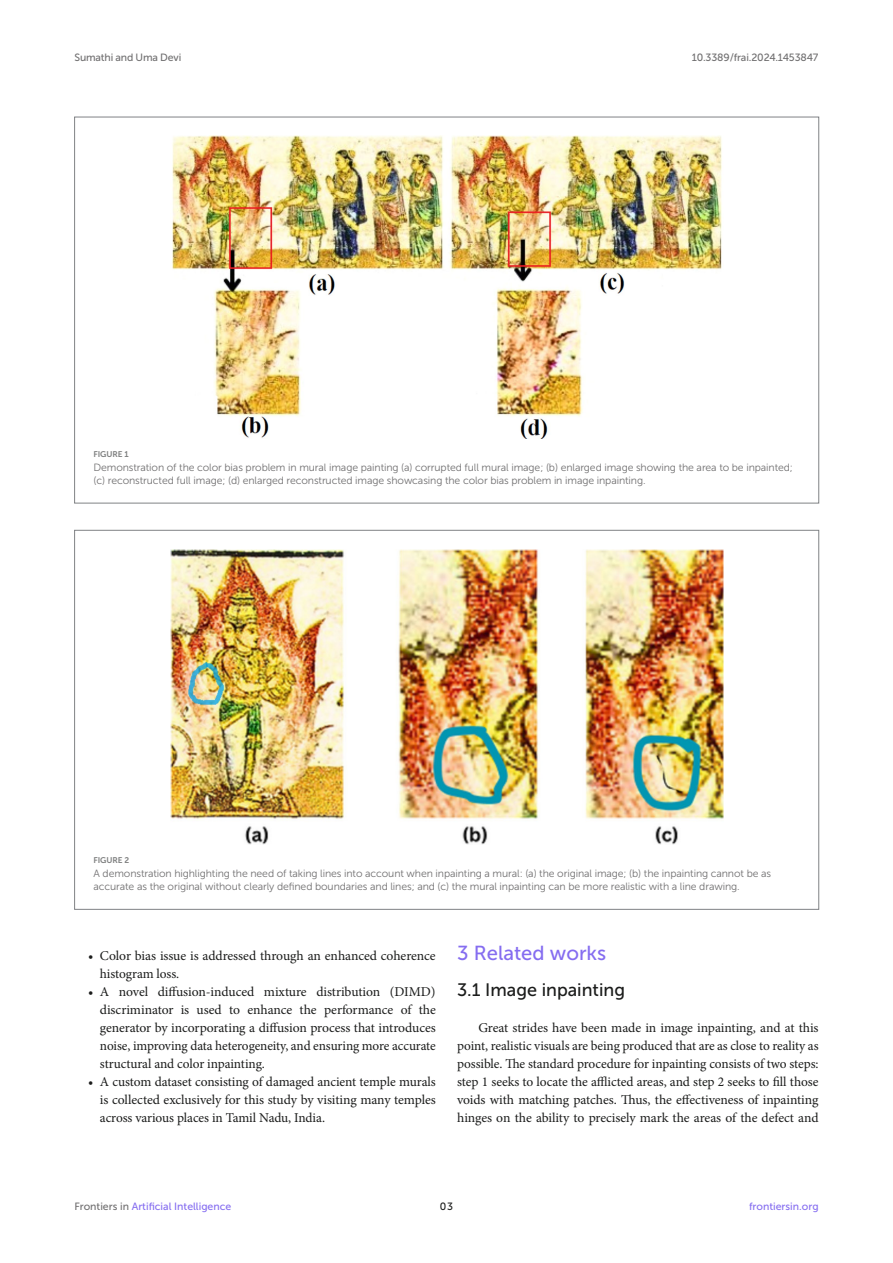
<style>
.page{position:relative;width:893px;height:1263px;background:#fff}
.page>*{position:absolute;margin:0;border:0;box-sizing:border-box;transform-origin:0 0}
.HEAD_1{font:20.25px "Museo Sans 500";color:#856df0}
.HEAD_2_after_HEAD_1{font:18px "Museo Sans 500";color:#1b1c1b}
.BL_MID{font:13.5px/18px "Minion Pro";letter-spacing:-.005em;color:#1b1c1b;text-align:justify}
.TEXT_FLUSH{font:13.5px/18px "Minion Pro";letter-spacing:-.01em;color:#1b1c1b;text-align:justify}
.FIG_LEG{font:10.5px/13.5px "Museo Sans 300";letter-spacing:-.01em;color:#706f70}
.t1{font:10.5px "Museo Sans 500";color:#856df0}
.t2{font:10.5px "Museo Sans 500";letter-spacing:-.015em;color:#706f70}
.t3{font:10.5px "Museo Sans 500";color:#1b1c1b}
.FIG_HD{font:8.25px "Museo Sans 700";letter-spacing:-.01em;color:#7e7f7f}
.s1{color:#706f70}
</style>
<div class="page">
<img style="left:172px;top:136px;width:550px;height:302px">
<img style="left:170px;top:549px;width:553px;height:296px">
<p class="t2" style="left:74px;top:51px;width:108px">Sumathi and Uma Devi</p>
<p class="t2" style="left:692px;top:51px;width:128px">10.3389/frai.2024.1453847</p>
<p class="FIG_HD" style="left:94px;top:450px;width:37px">FIGURE 1</p>
<p class="FIG_LEG" style="left:94px;top:460px;width:701px">Demonstration of the color bias problem in mural image painting (a) corrupted full mural image; (b) enlarged image showing the area to be inpainted; (c) reconstructed full image; (d) enlarged reconstructed image showcasing the color bias problem in image inpainting.</p>
<p class="FIG_HD" style="left:94px;top:856px;width:37px">FIGURE 2</p>
<p class="FIG_LEG" style="left:94px;top:867px;width:679px">A demonstration highlighting the need of taking lines into account when inpainting a mural: (a) the original image; (b) the inpainting cannot be as accurate as the original without clearly defined boundaries and lines; and (c) the mural inpainting can be more realistic with a line drawing.</p>
<p class="BL_MID" style="left:100px;top:947px;width:337px;text-indent:-12px">• Color bias issue is addressed through an enhanced coherence histogram loss.</p>
<p class="BL_MID" style="left:100px;top:983px;width:337px;text-indent:-12px">• A novel diffusion-induced mixture distribution (DIMD) discriminator is used to enhance the performance of the generator by incorporating a diffusion process that introduces noise, improving data heterogeneity, and ensuring more accurate structural and color inpainting.</p>
<p class="BL_MID" style="left:100px;top:1073px;width:337px;text-indent:-12px">• A custom dataset consisting of damaged ancient temple murals is collected exclusively for this study by visiting many temples across various places in Tamil Nadu, India.</p>
<p class="HEAD_1" style="left:457px;top:942px;width:151px">3 Related works</p>
<p class="HEAD_2_after_HEAD_1" style="left:457px;top:980px;width:169px">3.1 Image inpainting</p>
<p class="TEXT_FLUSH" style="left:457px;top:1019px;width:363px;text-indent:21px">Great strides have been made in image inpainting, and at this point, realistic visuals are being produced that are as close to reality as possible. The standard procedure for inpainting consists of two steps: step 1 seeks to locate the afflicted areas, and step 2 seeks to fill those voids with matching patches. Thus, the effectiveness of inpainting hinges on the ability to precisely mark the areas of the defect and</p>
<p class="t1" style="left:74px;top:1200px;width:158px"><span class="s1">Frontiers in</span> Artificial Intelligence</p>
<p class="t3" style="left:440px;top:1200px;width:15px">03</p>
<p class="t1" style="left:749px;top:1200px;width:71px">frontiersin.org</p>
</div>
